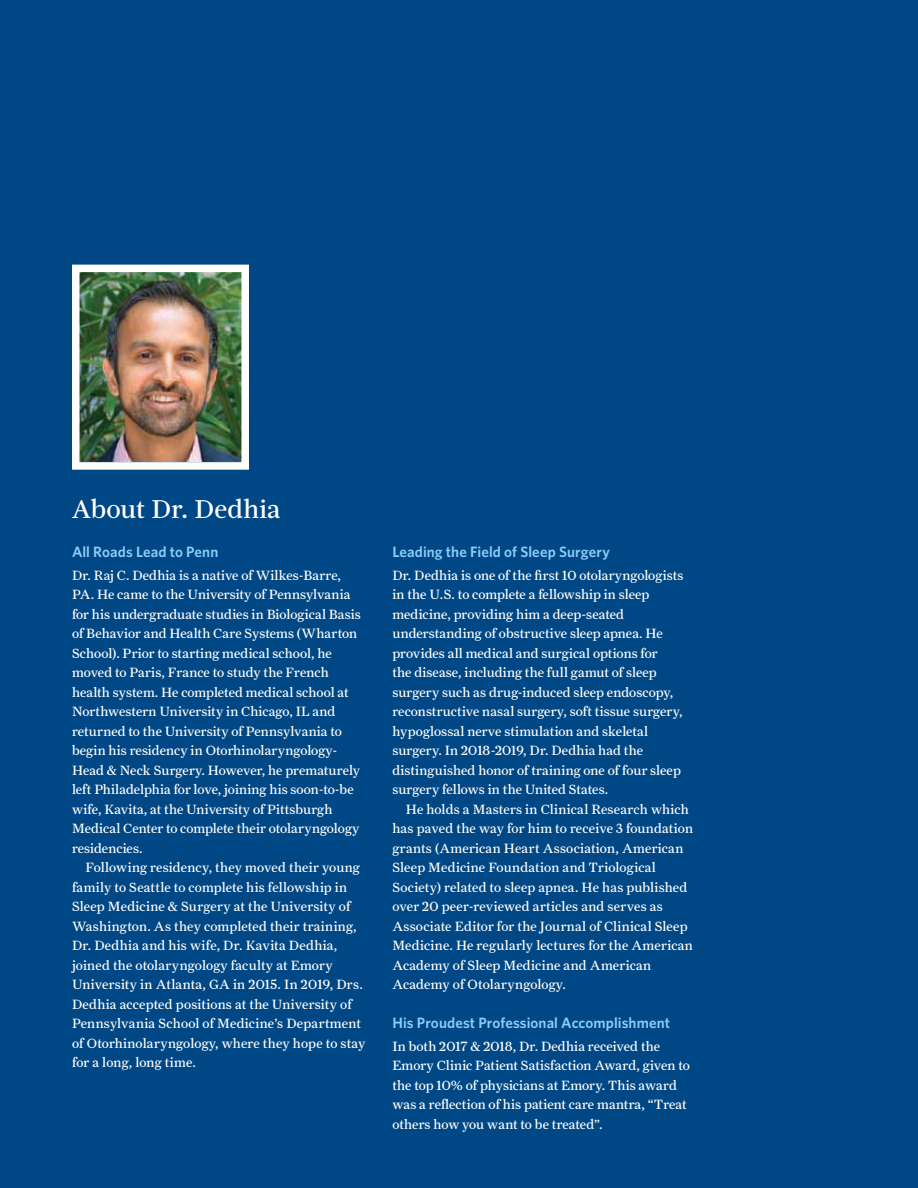
<style>
.page{position:relative;width:918px;height:1188px;background:#004785}
.page>*{position:absolute;margin:0;border:0;box-sizing:border-box;transform-origin:0 0}
.t1{font:27px "Farnham Headline";letter-spacing:.03em;color:#fff}
.t2{font:600 15px "Whitney";letter-spacing:.005em;color:#8dccf9}
.t3{font:13.5px/19.5px "Farnham Text";letter-spacing:.01em;color:#fff}
</style>
<div class="page">
<img style="left:72px;top:264px;width:177px;height:206px">
<h1 class="t1" style="left:72px;top:494px;width:210px">About Dr. Dedhia</h1>
<p class="t2" style="left:72px;top:543px;width:148px">All Roads Lead to Penn</p>
<p class="t3" style="left:72px;top:565px;width:290px">Dr. Raj C. Dedhia is a native of Wilkes-Barre, PA. He came to the University of Pennsylvania for his undergraduate studies in Biological Basis of Behavior and Health Care Systems (Wharton School). Prior to starting medical school, he moved to Paris, France to study the French health system. He completed medical school at Northwestern University in Chicago, IL and returned to the University of Pennsylvania to begin his residency in Otorhinolaryngology-Head &amp; Neck Surgery. However, he prematurely left Philadelphia for love, joining his soon-to-be wife, Kavita, at the University of Pittsburgh Medical Center to complete their otolaryngology residencies.</p>
<p class="t3" style="left:72px;top:858px;width:295px;text-indent:14px">Following residency, they moved their young family to Seattle to complete his fellowship in Sleep Medicine &amp; Surgery at the University of Washington. As they completed their training, Dr. Dedhia and his wife, Dr. Kavita Dedhia, joined the otolaryngology faculty at Emory University in Atlanta, GA in 2015. In 2019, Drs.<br>Dedhia accepted positions at the University of Pennsylvania School of Medicine’s Department of Otorhinolaryngology, where they hope to stay for a long, long time.</p>
<p class="t2" style="left:392px;top:543px;width:219px">Leading the Field of Sleep Surgery</p>
<p class="t3" style="left:392px;top:565px;width:293px">Dr. Dedhia is one of the first 10 otolaryngologists in the U.S. to complete a fellowship in sleep medicine, providing him a deep-seated understanding of obstructive sleep apnea. He provides all medical and surgical options for<br>the disease, including the full gamut of sleep surgery such as drug-induced sleep endoscopy, reconstructive nasal surgery, soft tissue surgery, hypoglossal nerve stimulation and skeletal surgery. In 2018-2019, Dr. Dedhia had the distinguished honor of training one of four sleep surgery fellows in the United States.</p>
<p class="t3" style="left:392px;top:799px;width:302px;text-indent:14px">He holds a Masters in Clinical Research which has paved the way for him to receive 3 foundation grants (American Heart Association, American Sleep Medicine Foundation and Triological Society) related to sleep apnea. He has published over 20 peer-reviewed articles and serves as Associate Editor for the Journal of Clinical Sleep Medicine. He regularly lectures for the American Academy of Sleep Medicine and American Academy of Otolaryngology.</p>
<p class="t2" style="left:392px;top:1014px;width:279px">His Proudest Professional Accomplishment</p>
<p class="t3" style="left:392px;top:1036px;width:299px">In both 2017 &amp; 2018, Dr. Dedhia received the Emory Clinic Patient Satisfaction Award, given to the top 10% of physicians at Emory. This award was a reflection of his patient care mantra, “Treat others how you want to be treated”.</p>
</div>
